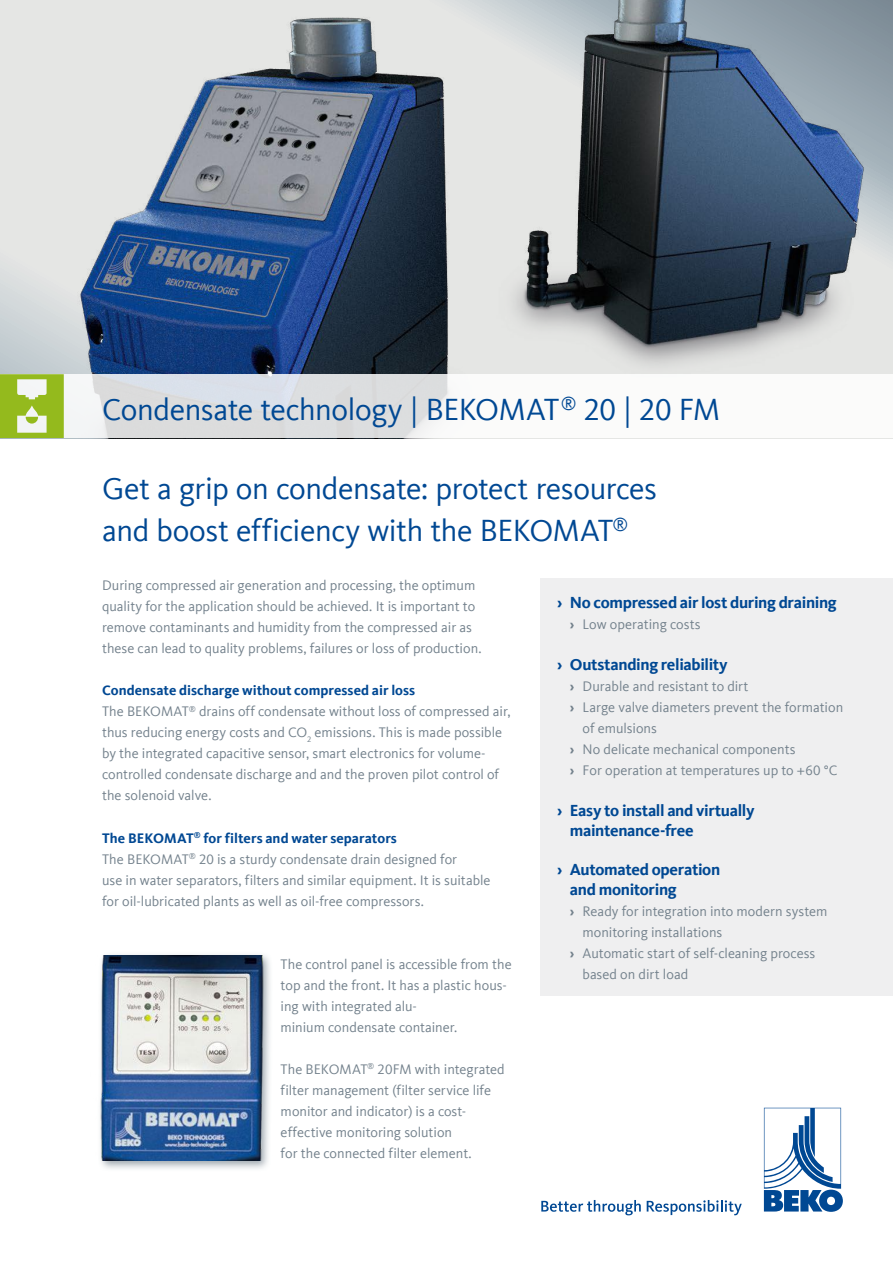
<style>
.page{position:relative;width:893px;height:1263px;background:#fff}
.page>*{position:absolute;margin:0;border:0;box-sizing:border-box;transform-origin:0 0}
.t1{font:31.5px/42px "Kievit Offc Pro";letter-spacing:-.015em;color:#004893}
.t2{font:700 16.5px/19.8px "Kievit Offc Pro";letter-spacing:-.02em;color:#004893}
.t3{font:14.25px/21px "Kievit Offc Pro";color:#73818c}
.s1{font-weight:700;color:#004893}
.s2{font-weight:700}
</style>
<div class="page">
<img style="left:0;top:0;width:893px;height:374px">
<svg style="left:64px;top:374px;width:385px;height:64px;fill:#dcdedf"></svg>
<svg style="left:0;top:374px;width:64px;height:64px"></svg>
<svg style="left:764px;top:1108px;width:79px;height:104px"></svg>
<svg style="left:541px;top:1200px;width:100px;height:15px"></svg>
<svg style="left:647px;top:1200px;width:95px;height:15px"></svg>
<div style="left:97px;top:951px;width:176px;height:220px;background:#73818c;opacity:.69"></div>
<img style="left:97px;top:955px;width:176px;height:205px">
<div style="left:540px;top:579px;width:353px;height:417px;background:#efeff0"></div>
<h1 class="t1" style="left:102px;top:388px;width:619px">Condensate technology | BEKOMAT<sup>®</sup> 20 | 20 FM</h1>
<h1 class="t1" style="left:102px;top:467px;width:557px">Get a grip on condensate: protect resources and boost efficiency with the BEKOMAT<sup>®</sup></h1>
<p class="t3" style="left:102px;top:574px;width:381px">During compressed air generation and processing, the optimum quality for the application should be achieved. It is important to remove contaminants and humidity from the compressed air as these can lead to quality problems, failures or loss of production.</p>
<p class="t3" style="left:102px;top:680px;width:410px"><span class="s1">Condensate discharge without compressed air loss<br></span>The BEKOMAT<sup>®</sup> drains off condensate without loss of compressed air, thus reducing energy costs and CO<sub>2</sub> emissions. This is made possible by the integrated capacitive sensor, smart electronics for volume&shy;controlled condensate discharge and and the proven pilot control of the solenoid valve.</p>
<p class="t3" style="left:102px;top:827px;width:390px"><span class="s1">The BEKOMAT</span><sup>®</sup> <span class="s1">for filters and water separators<br></span>The BEKOMAT<sup>®</sup> 20 is a sturdy condensate drain designed for<br>use in water separators, filters and similar equipment. It is suitable for oil-lubricated plants as well as oil-free compressors.</p>
<p class="t3" style="left:281px;top:953px;width:232px">The control panel is accessible from the top and the front. It has a plastic hous&shy;ing with integrated alu-<br>minium condensate container.</p>
<p class="t3" style="left:281px;top:1058px;width:226px">The BEKOMAT<sup>®</sup> 20FM with integrated filter management (filter service life monitor and indicator) is a cost&shy;effective monitoring solution<br>for the connected filter element.</p>
<p class="t2" style="left:557px;top:593px;width:281px">› No compressed air lost during draining</p>
<p class="t3" style="left:570px;top:614px;width:132px"><span class="s2">›</span> Low operating costs</p>
<p class="t2" style="left:557px;top:655px;width:172px">› Outstanding reliability</p>
<p class="t3" style="left:570px;top:676px;width:180px"><span class="s2">›</span> Durable and resistant to dirt</p>
<p class="t3" style="left:570px;top:697px;width:275px"><span class="s2">›</span> Large valve diameters prevent the formation</p>
<p class="t3" style="left:583px;top:718px;width:76px">of emulsions</p>
<p class="t3" style="left:570px;top:739px;width:227px"><span class="s2">›</span> No delicate mechanical components</p>
<p class="t3" style="left:570px;top:760px;width:269px"><span class="s2">›</span> For operation at temperatures up to +60 °C</p>
<p class="t2" style="left:570px;top:800px;width:186px;text-indent:-13px">› Easy to install and virtually maintenance-free</p>
<p class="t2" style="left:570px;top:860px;width:152px;text-indent:-13px">› Automated operation and monitoring</p>
<p class="t3" style="left:570px;top:901px;width:259px"><span class="s2">›</span> Ready for integration into modern system</p>
<p class="t3" style="left:583px;top:922px;width:141px">monitoring installations</p>
<p class="t3" style="left:570px;top:943px;width:247px"><span class="s2">›</span> Automatic start of self-cleaning process</p>
<p class="t3" style="left:583px;top:964px;width:107px">based on dirt load</p>
</div>
